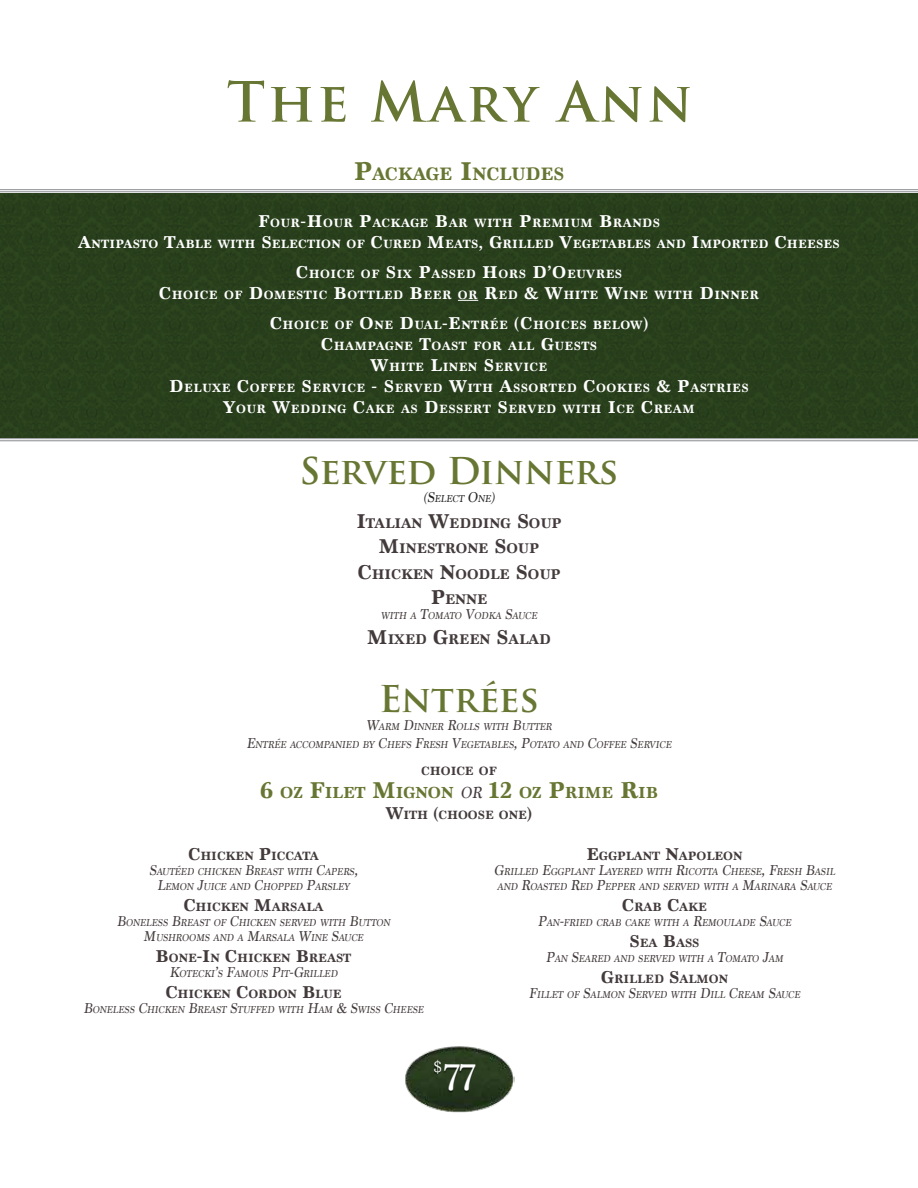
<style>
.page{position:relative;width:918px;height:1188px;background:#fff}
.page>*{position:absolute;margin:0;border:0;box-sizing:border-box;transform-origin:0 0}
.t1{font:700 54px "Trajan Pro";letter-spacing:.05em;color:#677632}
.t2{font:39px "Marion";color:#fff}
.t3{font:700 36px "Trajan Pro";letter-spacing:-.015em;color:#677632}
.t4{font:700 18.9px "Marion";color:#677632}
.t5{font:700 16.8px "Marion";color:#677632}
.t6{font:16.65px "Marion";color:#fff}
.t7{font:700 14.7px/25.2px "Marion";color:#433a3b;text-align:center}
.t8{font:700 12.6px/21px "Marion";letter-spacing:.04em;color:#fff;text-align:center}
.t9{font:700 12.6px "Marion";color:#433a3b}
.t10{font:700 12.6px/21px "Marion";letter-spacing:.02em;color:#fff;text-align:center}
.t11{font:italic 10.5px/15px "Marion";color:#433a3b;text-align:center}
.t12{font:italic 10.5px "Marion";color:#232020}
.s1{font-size:27px}
.s2{font-size:18px}
.s3{font-size:15px}
.s4{font-size:21px}
.s5{font-size:24px}
.s6{font-weight:400;font-style:italic;color:#433a3b}
</style>
<div class="page">
<div style="left:0;top:192px;width:918px;height:246px;background:#283f1c"></div>
<svg style="left:458px;top:300px;width:20px;height:1px"></svg>
<img style="left:405px;top:1046px;width:109px;height:67px">
<svg style="left:0;top:190px;width:918px;height:2px;background:#c8c9cb"></svg>
<svg style="left:0;top:438px;width:918px;height:3px;background:#babcbe"></svg>
<h1 class="t1" style="left:227px;top:68px;width:467px">The Mary Ann</h1>
<h3 class="t4" style="left:354px;top:162px;width:212px"><span class="s1">P</span>ACKAGE <span class="s1">I</span>NCLUDES</h3>
<p class="t10" style="left:78px;top:213px;width:763px"><span class="s2">F</span>OUR<span class="s2">-H</span>OUR <span class="s2">P</span>ACKAGE <span class="s2">B</span>AR WITH <span class="s2">P</span>REMIUM <span class="s2">B</span>RANDS<br><span class="s2">A</span>NTIPASTO <span class="s2">T</span>ABLE WITH <span class="s2">S</span>ELECTION OF <span class="s2">C</span>URED <span class="s2">M</span>EATS<span class="s2">, G</span>RILLED <span class="s2">V</span>EGETABLES AND <span class="s2">I</span>MPORTED <span class="s2">C</span>HEESES</p>
<p class="t8" style="left:159px;top:264px;width:602px"><span class="s2">C</span>HOICE OF <span class="s2">S</span>IX <span class="s2">P</span>ASSED <span class="s2">H</span>ORS <span class="s2">D’O</span>EUVRES<br><span class="s2">C</span>HOICE OF <span class="s2">D</span>OMESTIC <span class="s2">B</span>OTTLED <span class="s2">B</span>EER OR <span class="s2">R</span>ED <span class="s2">&amp; W</span>HITE <span class="s2">W</span>INE WITH <span class="s2">D</span>INNER</p>
<p class="t8" style="left:169px;top:315px;width:581px"><span class="s2">C</span>HOICE OF <span class="s2">O</span>NE <span class="s2">D</span>UAL<span class="s2">-E</span>NTRÉE <span class="s2">(C</span>HOICES BELOW<span class="s2">)<br>C</span>HAMPAGNE <span class="s2">T</span>OAST FOR ALL <span class="s2">G</span>UESTS<br><span class="s2">W</span>HITE <span class="s2">L</span>INEN <span class="s2">S</span>ERVICE<br><span class="s2">D</span>ELUXE <span class="s2">C</span>OFFEE <span class="s2">S</span>ERVICE <span class="s2">- S</span>ERVED <span class="s2">W</span>ITH <span class="s2">A</span>SSORTED <span class="s2">C</span>OOKIES <span class="s2">&amp; P</span>ASTRIES <span class="s2">Y</span>OUR <span class="s2">W</span>EDDING <span class="s2">C</span>AKE AS <span class="s2">D</span>ESSERT <span class="s2">S</span>ERVED WITH <span class="s2">I</span>CE <span class="s2">C</span>REAM</p>
<h3 class="t3" style="left:300px;top:448px;width:320px">Served Dinners</h3>
<p class="t12" style="left:423px;top:492px;width:73px"><span class="s3">(S</span>ELECT <span class="s3">O</span>NE<span class="s3">)</span></p>
<h3 class="t7" style="left:356px;top:511px;width:207px"><span class="s4">I</span>TALIAN <span class="s4">W</span>EDDING <span class="s4">S</span>OUP<br><span class="s4">M</span>INESTRONE <span class="s4">S</span>OUP<br><span class="s4">C</span>HICKEN <span class="s4">N</span>OODLE <span class="s4">S</span>OUP<br><span class="s4">P</span>ENNE</h3>
<p class="t11" style="left:381px;top:608px;width:158px">WITH A <span class="s3">T</span>OMATO <span class="s3">V</span>ODKA <span class="s3">S</span>AUCE</p>
<h3 class="t7" style="left:367px;top:627px;width:185px"><span class="s4">M</span>IXED <span class="s4">G</span>REEN <span class="s4">S</span>ALAD</h3>
<h3 class="t3" style="left:379px;top:676px;width:161px">Entrées</h3>
<p class="t11" style="left:247px;top:717px;width:426px;line-height:18px"><span class="s3">W</span>ARM <span class="s3">D</span>INNER <span class="s3">R</span>OLLS WITH <span class="s3">B</span>UTTER<br><span class="s3">E</span>NTRÉE ACCOMPANIED BY <span class="s3">C</span>HEFS <span class="s3">F</span>RESH <span class="s3">V</span>EGETABLES<span class="s3">, P</span>OTATO AND <span class="s3">C</span>OFFEE <span class="s3">S</span>ERVICE</p>
<p class="t9" style="left:421px;top:763px;width:77px">CHOICE OF</p>
<h3 class="t5" style="left:260px;top:782px;width:399px"><span class="s5">6</span> OZ <span class="s5">F</span>ILET <span class="s5">M</span>IGNON <span class="s6">OR</span> <span class="s5">12</span> OZ <span class="s5">P</span>RIME <span class="s5">R</span>IB</h3>
<p class="t9" style="left:386px;top:807px;width:148px"><span class="s2">W</span>ITH <span class="s2">(</span>CHOOSE ONE<span class="s2">)</span></p>
<p class="t9" style="left:188px;top:848px;width:132px"><span class="s2">C</span>HICKEN <span class="s2">P</span>ICCATA</p>
<p class="t11" style="left:149px;top:864px;width:210px"><span class="s3">S</span>AUTÉED CHICKEN <span class="s3">B</span>REAST WITH <span class="s3">C</span>APERS<span class="s3">,<br>L</span>EMON <span class="s3">J</span>UICE AND <span class="s3">C</span>HOPPED <span class="s3">P</span>ARSLEY</p>
<p class="t9" style="left:183px;top:899px;width:142px"><span class="s2">C</span>HICKEN <span class="s2">M</span>ARSALA</p>
<p class="t11" style="left:117px;top:915px;width:275px"><span class="s3">B</span>ONELESS <span class="s3">B</span>REAST OF <span class="s3">C</span>HICKEN SERVED WITH <span class="s3">B</span>UTTON<br><span class="s3">M</span>USHROOMS AND A <span class="s3">M</span>ARSALA <span class="s3">W</span>INE <span class="s3">S</span>AUCE</p>
<p class="t9" style="left:156px;top:950px;width:197px"><span class="s2">B</span>ONE<span class="s2">-I</span>N <span class="s2">C</span>HICKEN <span class="s2">B</span>REAST</p>
<p class="t11" style="left:169px;top:966px;width:170px"><span class="s3">K</span>OTECKI<span class="s3">’</span>S <span class="s3">F</span>AMOUS <span class="s3">P</span>IT<span class="s3">-G</span>RILLED</p>
<p class="t9" style="left:165px;top:986px;width:178px"><span class="s2">C</span>HICKEN <span class="s2">C</span>ORDON <span class="s2">B</span>LUE</p>
<p class="t11" style="left:83px;top:1002px;width:342px"><span class="s3">B</span>ONELESS <span class="s3">C</span>HICKEN <span class="s3">B</span>REAST <span class="s3">S</span>TUFFED WITH <span class="s3">H</span>AM <span class="s3">&amp; S</span>WISS <span class="s3">C</span>HEESE</p>
<h3 class="t6" style="left:434px;top:1057px;width:9px">$</h3>
<h2 class="t2" style="left:444px;top:1055px;width:33px">77</h2>
<p class="t9" style="left:586px;top:848px;width:158px"><span class="s2">E</span>GGPLANT <span class="s2">N</span>APOLEON</p>
<p class="t11" style="left:494px;top:864px;width:343px"><span class="s3">G</span>RILLED <span class="s3">E</span>GGPLANT <span class="s3">L</span>AYERED WITH <span class="s3">R</span>ICOTTA <span class="s3">C</span>HEESE<span class="s3">, F</span>RESH <span class="s3">B</span>ASIL<br>AND <span class="s3">R</span>OASTED <span class="s3">R</span>ED <span class="s3">P</span>EPPER AND SERVED WITH A <span class="s3">M</span>ARINARA <span class="s3">S</span>AUCE</p>
<p class="t9" style="left:622px;top:899px;width:87px"><span class="s2">C</span>RAB <span class="s2">C</span>AKE</p>
<p class="t11" style="left:538px;top:915px;width:255px"><span class="s3">P</span>AN<span class="s3">-</span>FRIED CRAB CAKE WITH A <span class="s3">R</span>EMOULADE <span class="s3">S</span>AUCE</p>
<p class="t9" style="left:630px;top:935px;width:71px"><span class="s2">S</span>EA <span class="s2">B</span>ASS</p>
<p class="t11" style="left:546px;top:951px;width:239px"><span class="s3">P</span>AN <span class="s3">S</span>EARED AND SERVED WITH A <span class="s3">T</span>OMATO <span class="s3">J</span>AM</p>
<p class="t9" style="left:601px;top:971px;width:129px"><span class="s2">G</span>RILLED <span class="s2">S</span>ALMON</p>
<p class="t11" style="left:529px;top:987px;width:273px"><span class="s3">F</span>ILLET OF <span class="s3">S</span>ALMON <span class="s3">S</span>ERVED WITH <span class="s3">D</span>ILL <span class="s3">C</span>REAM <span class="s3">S</span>AUCE</p>
</div>
